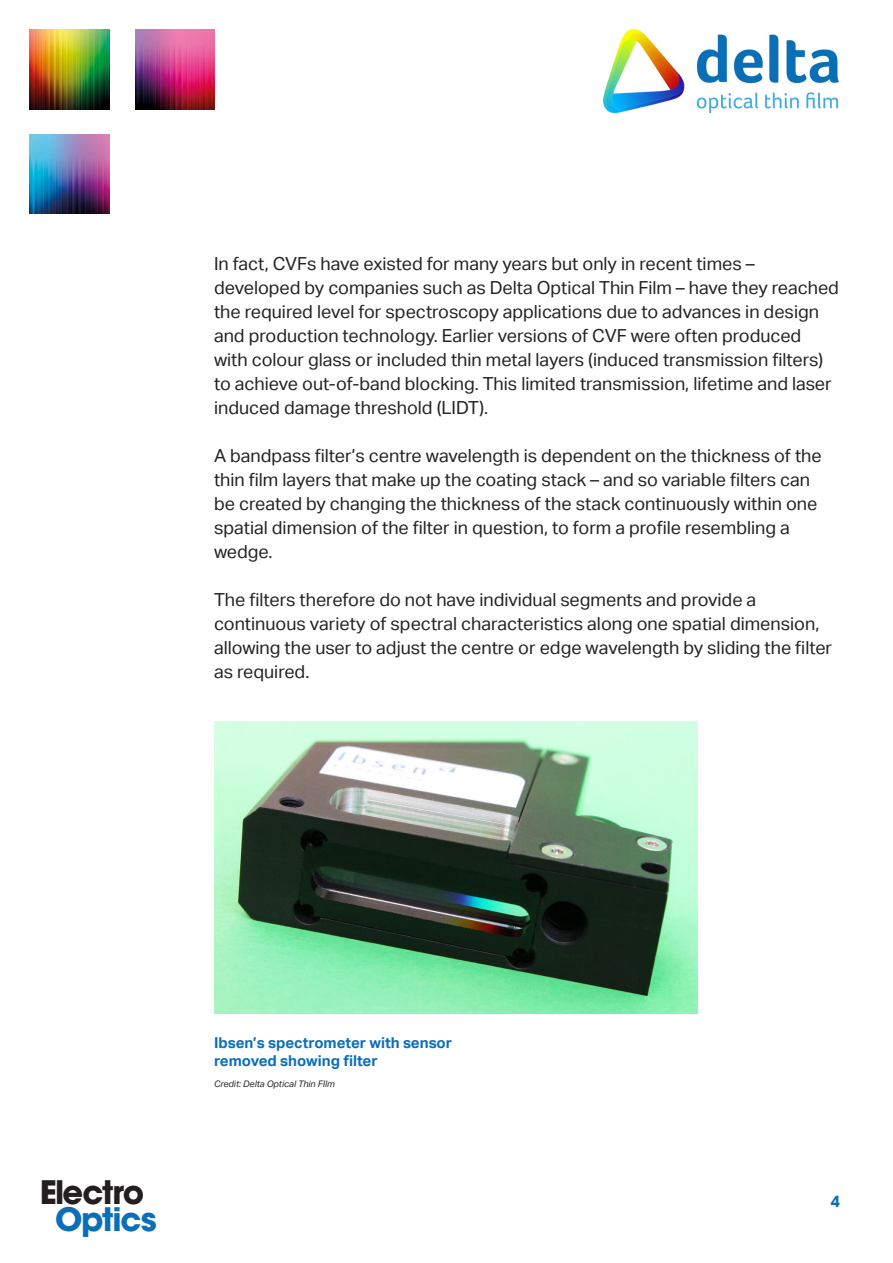
<style>
.page{position:relative;width:893px;height:1263px;background:#fff}
.page>*{position:absolute;margin:0;border:0;box-sizing:border-box;transform-origin:0 0}
.t1{font:700 32.1px "ITC Avant Garde Std";letter-spacing:-.04em;color:#231f20}
.t2{font:700 32.1px "ITC Avant Garde Std";letter-spacing:-.04em;color:#0b6fb7}
.t3{font:18px/24px "Aktiv Grotesk";color:#222}
.t4{font:700 18px "Effra";color:#0b6fb7}
.t5{font:700 15px/18px "Aktiv Grotesk";color:#0b6fb7}
.t6{font:italic 9px "Aktiv Grotesk";color:#222}
</style>
<div class="page">
<img style="left:604px;top:30px;width:235px;height:83px">
<img style="left:30px;top:30px;width:79px;height:79px">
<img style="left:30px;top:134px;width:79px;height:80px">
<img style="left:136px;top:30px;width:78px;height:79px">
<img style="left:214px;top:721px;width:483px;height:292px">
<p class="t3" style="left:214px;top:252px;width:626px">In fact, CVFs have existed for many years but only in recent times – developed by companies such as Delta Optical Thin Film – have they reached the required level for spectroscopy applications due to advances in design and production technology. Earlier versions of CVF were often produced with colour glass or included thin metal layers (induced transmission filters) to achieve out-of-band blocking. This limited transmission, lifetime and laser induced damage threshold (LIDT).</p>
<p class="t3" style="left:214px;top:444px;width:609px">A bandpass filter’s centre wavelength is dependent on the thickness of the thin film layers that make up the coating stack – and so variable filters can be created by changing the thickness of the stack continuously within one spatial dimension of the filter in question, to form a profile resembling a wedge.</p>
<p class="t3" style="left:214px;top:588px;width:620px">The filters therefore do not have individual segments and provide a continuous variety of spectral characteristics along one spatial dimension, allowing the user to adjust the centre or edge wavelength by sliding the filter as required.</p>
<p class="t1" style="left:40px;top:1171px;width:106px">Electro</p>
<p class="t2" style="left:55px;top:1198px;width:103px">Optics</p>
<p class="t5" style="left:214px;top:1033px;width:240px">Ibsen’s spectrometer with sensor removed showing filter</p>
<p class="t6" style="left:214px;top:1078px;width:122px">Credit: Delta Optical Thin FIlm</p>
<p class="t4" style="left:831px;top:1190px;width:11px">4</p>
</div>
